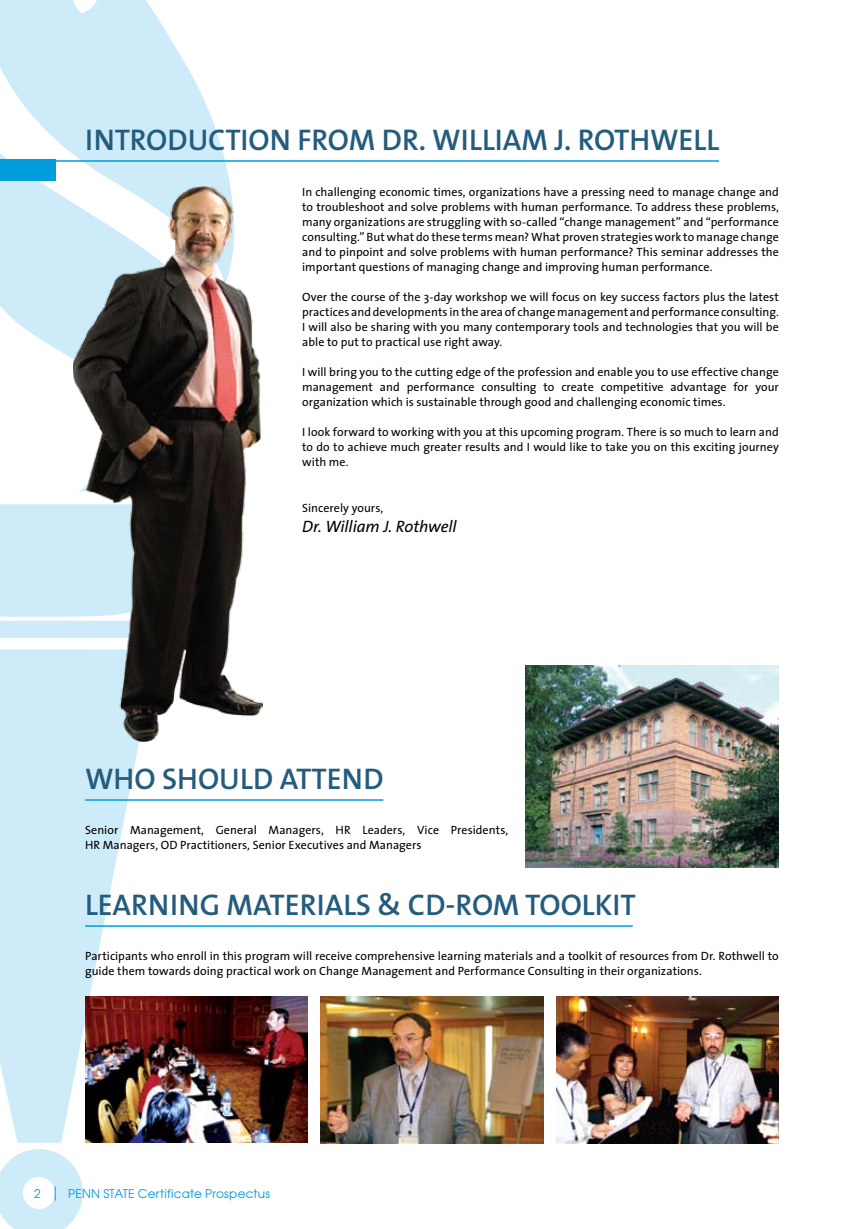
<style>
.page{position:relative;width:864px;height:1229px;background:#fff}
.page>*{position:absolute;margin:0;border:0;box-sizing:border-box;transform-origin:0 0}
.t1{font:600 30px "The Sans B6";color:#245c7d}
.t2{font:italic 16.5px "The Sans";letter-spacing:-.01em;color:#000}
.t3{font:12px/15px "The Sans";letter-spacing:.005em;color:#000;text-align:justify}
.t4{font:12px "Avant Garde";letter-spacing:.02em;color:#009ddc}
</style>
<div class="page">
<svg style="left:0;top:649px;width:150px;height:494px;fill:#cdebf8"></svg>
<div style="left:0;top:504px;width:74px;height:134px;background:#cdebf8"></div>
<svg style="left:0;top:288px;width:74px;height:91px;fill:#cdebf8"></svg>
<svg style="left:0;top:0;width:231px;height:288px;fill:#cdebf8"></svg>
<svg style="left:0;top:1149px;width:83px;height:80px"></svg>
<div style="left:0;top:159px;width:55px;height:22px;background:#009ddc"></div>
<hr style="left:0;top:160px;width:718px;height:2px;background:#009ddc">
<img style="left:525px;top:665px;width:253px;height:202px">
<img style="left:85px;top:996px;width:223px;height:147px">
<img style="left:556px;top:996px;width:222px;height:148px">
<img style="left:320px;top:996px;width:223px;height:147px">
<hr style="left:85px;top:799px;width:298px;height:2px;background:#009ddc">
<hr style="left:85px;top:925px;width:547px;height:2px;background:#009ddc">
<img style="left:74px;top:187px;width:189px;height:554px">
<h1 class="t1" style="left:85px;top:124px;width:531px">INTRODUCTION FROM DR. WILLIAM J. ROTHW</h1>
<h1 class="t1" style="left:678px;top:124px;width:28px">ELL</h1>
<p class="t3" style="left:302px;top:184px;width:478px">In challenging economic times, organizations have a pressing need to manage change and to troubleshoot and solve problems with human performance. To address these problems, many organizations are struggling with so-called “change management” and “performance consulting.” But what do these terms mean? What proven strategies work to manage change and to pinpoint and solve problems with human performance? This seminar addresses the important questions of managing change and improving human performance.</p>
<p class="t3" style="left:302px;top:289px;width:478px">Over the course of the 3-day workshop we will focus on key success factors plus the latest practices and developments in the area of change management and performance consulting.<br>I will also be sharing with you many contemporary tools and technologies that you will be able to put to practical use right away.</p>
<p class="t3" style="left:302px;top:364px;width:478px">I will bring you to the cutting edge of the profession and enable you to use effective change management and performance consulting to create competitive advantage for your organization which is sustainable through good and challenging economic times.</p>
<p class="t3" style="left:302px;top:424px;width:478px">I look forward to working with you at this upcoming program. There is so much to learn and to do to achieve much greater results and I would like to take you on this exciting journey with me.</p>
<p class="t3" style="left:302px;top:500px;width:83px">Sincerely yours,</p>
<h2 class="t2" style="left:302px;top:513px;width:156px">Dr. William J. Rothwell</h2>
<h1 class="t1" style="left:85px;top:763px;width:112px">WHO SHOULD</h1>
<h1 class="t1" style="left:280px;top:763px;width:82px">ATTEND</h1>
<p class="t3" style="left:85px;top:822px;width:424px">Senior Management, General Managers, HR Leaders, Vice Presidents,<br>HR Managers, OD Practitioners, Senior Executives and Managers</p>
<h1 class="t1" style="left:85px;top:889px;width:552px">LEARNING MATERIALS &amp; CD-ROM TOOLKIT</h1>
<p class="t3" style="left:85px;top:948px;width:695px">Participants who enroll in this program will receive comprehensive learning materials and a toolkit of resources from Dr. Rothwell to guide them towards doing practical work on Change Management and Performance Consulting in their organizations.</p>
<p class="t4" style="left:34px;top:1186px;width:8px">2</p>
<p class="t4" style="left:68px;top:1186px;width:203px">PENN STATE Certificate Prospectus</p>
</div>
